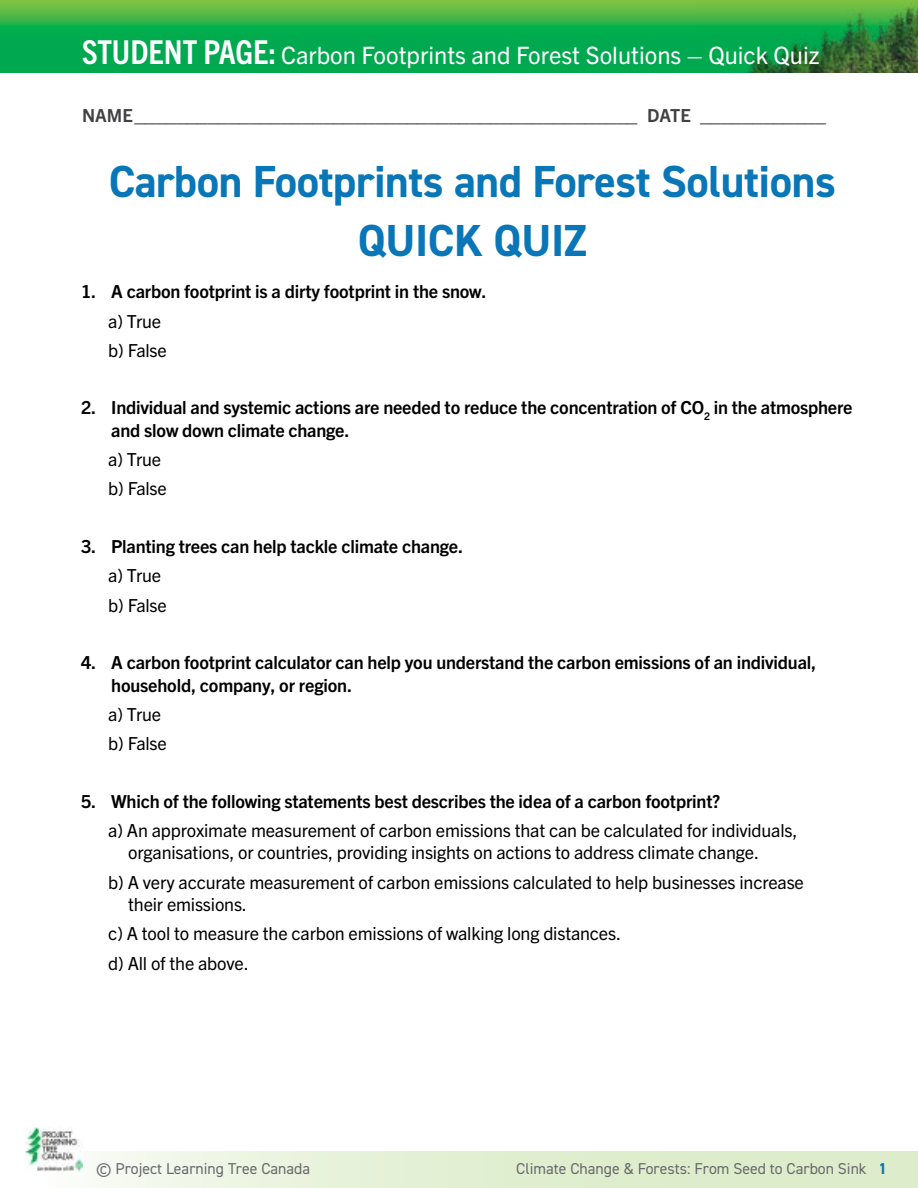
<style>
.page{position:relative;width:918px;height:1188px;background:#fff}
.page>*{position:absolute;margin:0;border:0;box-sizing:border-box;transform-origin:0 0}
.t1{font:700 45px/58.5px "DIN2014";letter-spacing:-.01em;color:#0876b7;text-align:center}
.t2{font:24px "Trade Gothic Next LT Pro";color:#fff}
.P_Number_Paragraphs{font:700 18px/22.5px "Trade Gothic Next LT Pro";letter-spacing:-.01em;color:#000}
.P_Text_for_Quiz{font:18px/22.5px "Trade Gothic Next LT Pro";letter-spacing:-.01em;color:#000}
.t3{font:700 18px "Trade Gothic Next LT Pro";color:#414042}
.P_Text{font:18px "Trade Gothic Next LT Pro";letter-spacing:-.01em;color:#000}
.t4{font:15.75px "DIN2014";color:#696a6d}
.s1{font-weight:700;font-stretch:condensed;font-size:33px}
.s2{font-weight:700;color:#0876b7}
</style>
<div class="page">
<div style="left:38px;top:1152px;width:880px;height:36px;background:linear-gradient(to right,#f5f9ef,#d6e9c0)"></div>
<img style="left:26px;top:1127px;width:56px;height:45px">
<svg style="left:0;top:0;width:697px;height:72px;background:#1eaf4b"></svg>
<img style="left:697px;top:0;width:221px;height:72px">
<p class="t2" style="left:82px;top:38px;width:739px"><span class="s1">STUDENT PAGE:</span> Carbon Footprints and Forest Solutions – Quick Quiz</p>
<p class="t3" style="left:82px;top:103px;width:745px">NAME________________________________________________ DATE ____________</p>
<h1 class="t1" style="left:109px;top:152px;width:729px">Carbon Footprints and Forest Solutions<br>QUICK QUIZ</h1>
<p class="P_Number_Paragraphs" style="left:81px;top:279px;width:407px">1. A carbon footprint is a dirty footprint in the snow.</p>
<p class="P_Text" style="left:108px;top:308px;width:55px">a) True</p>
<p class="P_Text" style="left:108px;top:338px;width:60px">b) False</p>
<p class="P_Number_Paragraphs" style="left:111px;top:395px;width:743px;text-indent:-30px">2. Individual and systemic actions are needed to reduce the concentration of CO<sub>2</sub> in the atmosphere and slow down climate change.</p>
<p class="P_Text" style="left:108px;top:447px;width:55px">a) True</p>
<p class="P_Text" style="left:108px;top:476px;width:60px">b) False</p>
<p class="P_Number_Paragraphs" style="left:81px;top:534px;width:384px">3. Planting trees can help tackle climate change.</p>
<p class="P_Text" style="left:108px;top:563px;width:55px">a) True</p>
<p class="P_Text" style="left:108px;top:592px;width:60px">b) False</p>
<p class="P_Number_Paragraphs" style="left:111px;top:650px;width:707px;text-indent:-30px">4. A carbon footprint calculator can help you understand the carbon emissions of an individual, household, company, or region.</p>
<p class="P_Text_for_Quiz" style="left:108px;top:702px;width:55px">a) True</p>
<p class="P_Text_for_Quiz" style="left:108px;top:731px;width:60px">b) False</p>
<p class="P_Number_Paragraphs" style="left:81px;top:789px;width:641px">5. Which of the following statements best describes the idea of a carbon footprint?</p>
<p class="P_Text_for_Quiz" style="left:128px;top:818px;width:671px;text-indent:-20px">a) An approximate measurement of carbon emissions that can be calculated for individuals, organisations, or countries, providing insights on actions to address climate change.</p>
<p class="P_Text_for_Quiz" style="left:128px;top:870px;width:677px;text-indent:-20px">b) A very accurate measurement of carbon emissions calculated to help businesses increase their emissions.</p>
<p class="P_Text_for_Quiz" style="left:108px;top:921px;width:515px">c) A tool to measure the carbon emissions of walking long distances.</p>
<p class="P_Text_for_Quiz" style="left:108px;top:951px;width:142px">d) All of the above.</p>
<p class="t4" style="left:96px;top:1158px;width:216px">© Project Learning Tree Canada</p>
<p class="t4" style="left:516px;top:1158px;width:372px">Climate Change &amp; Forests: From Seed to Carbon Sink <span class="s2">1</span></p>
</div>
